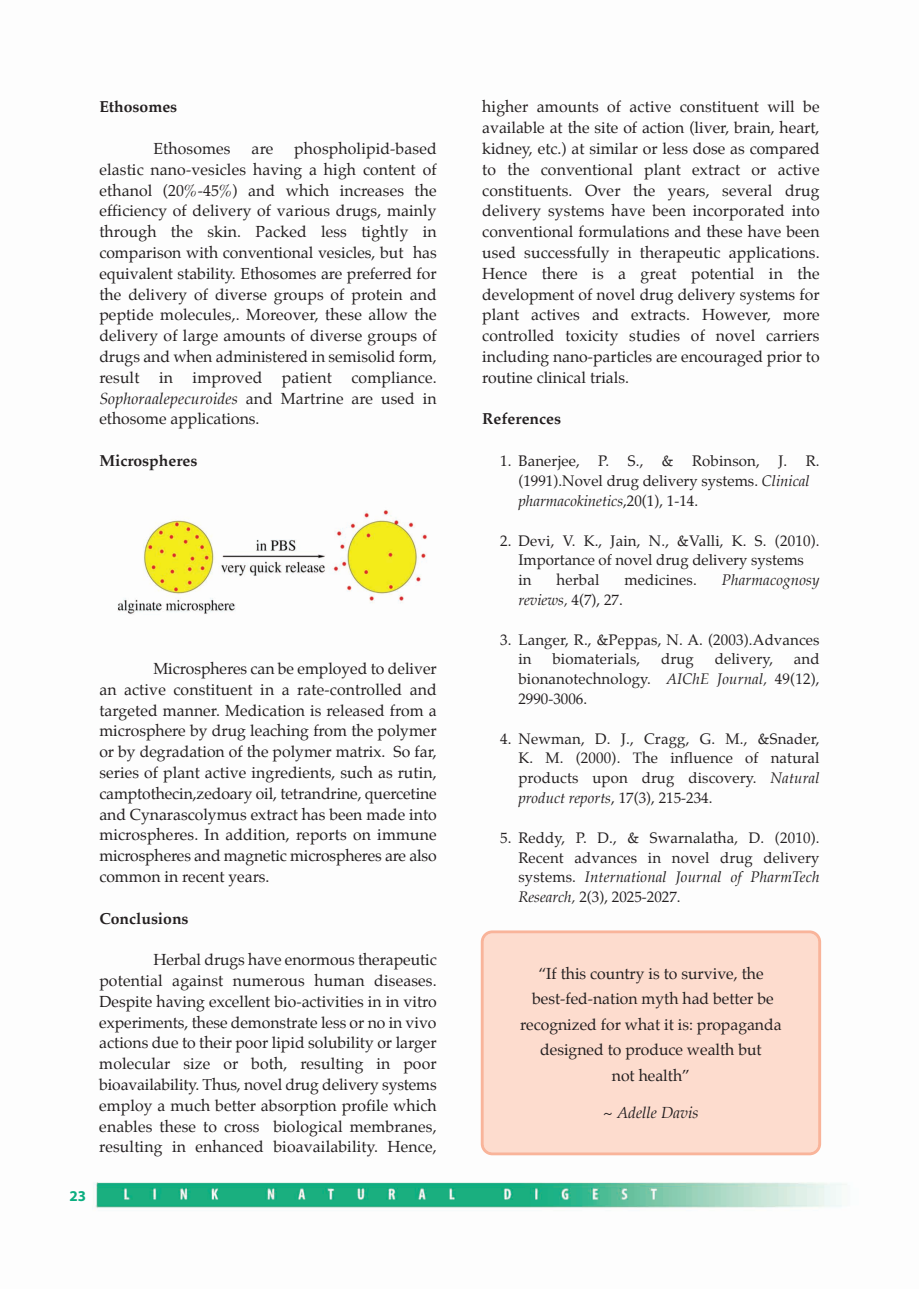
<style>
.page{position:relative;width:919px;height:1289px;background:#fff}
.page>*{position:absolute;margin:0;border:0;box-sizing:border-box;transform-origin:0 0}
.t1{font:15.75px/20.9px "Palatino";color:#231f20;text-align:justify}
.t2{font:700 15.75px "Palatino";color:#231f20}
.t3{font:italic 15.75px "Palatino";color:#231f20}
.t4{font:15px/19.8px "Palatino";letter-spacing:.01em;color:#231f20}
.t5{font:italic 15px "Palatino";letter-spacing:.01em;color:#231f20}
.t6{font:700 15px "Myriad";color:#0bae80}
.s1{font-style:italic}
.s2{font-style:normal}
</style>
<div class="page">
<img style="left:92px;top:941px;width:755px;height:268px">
<img style="left:117px;top:510px;width:310px;height:105px">
<div style="left:480px;top:930px;width:341px;height:225px;background:#fddcce"></div>
<p class="t2" style="left:99px;top:99px;width:79px">Ethosomes</p>
<p class="t1" style="left:153px;top:139px;width:79px">Ethosomes</p>
<p class="t1" style="left:251px;top:139px;width:23px">are</p>
<p class="t1" style="left:99px;top:139px;width:339px;text-indent:195px">phospholipid-based elastic nano-vesicles having a high content of ethanol (20%-45%) and which increases the efficiency of delivery of various drugs, mainly through the skin. Packed less tightly in comparison with conventional vesicles, but has equivalent stability. Ethosomes are preferred for the delivery of diverse groups of protein and peptide molecules,. Moreover, these allow the delivery of large amounts of diverse groups of drugs and when administered in semisolid form, result in improved patient compliance.<br><span class="s1">Sophoraalepecuroides</span> and Martrine are used in ethosome applications.</p>
<p class="t2" style="left:99px;top:453px;width:99px">Microspheres</p>
<p class="t1" style="left:99px;top:659px;width:339px;text-indent:54px">Microspheres can be employed to deliver an active constituent in a rate-controlled and targeted manner. Medication is released from a microsphere by drug leaching from the polymer or by degradation of the polymer matrix. So far, series of plant active ingredients, such as rutin, camptothecin,zedoary oil, tetrandrine, quercetine and Cynarascolymus extract has been made into microspheres. In addition, reports on immune microspheres and magnetic microspheres are also common in recent years.</p>
<p class="t2" style="left:99px;top:910px;width:91px">Conclusions</p>
<p class="t1" style="left:99px;top:950px;width:339px;text-indent:54px">Herbal drugs have enormous therapeutic potential against numerous human diseases.<br>Despite having excellent bio-activities in in vitro experiments, these demonstrate less or no in vivo actions due to their poor lipid solubility or larger molecular size or both, resulting in poor bioavailability. Thus, novel drug delivery systems employ a much better absorption profile which enables these to cross biological membranes, resulting in enhanced bioavailability. Hence,</p>
<p class="t6" style="left:70px;top:1190px;width:18px">23</p>
<p class="t1" style="left:482px;top:98px;width:339px">higher amounts of active constituent will be available at the site of action (liver, brain, heart, kidney, etc.) at similar or less dose as compared to the conventional plant extract or active constituents. Over the years, several drug delivery systems have been incorporated into conventional formulations and these have been used successfully in therapeutic applications.<br>Hence there is a great potential in the development of novel drug delivery systems for plant actives and extracts. However, more controlled toxicity studies of novel carriers including nano-particles are encouraged prior to routine clinical trials.</p>
<p class="t2" style="left:482px;top:411px;width:80px">References</p>
<p class="t4" style="left:518px;top:452px;width:303px;text-indent:-18px">1. Banerjee, P. S., &amp; Robinson, J. R. (1991).Novel drug delivery systems. <span class="s1">Clinical pharmacokinetics</span>,20(1), 1-14.</p>
<p class="t4" style="left:518px;top:531px;width:303px;text-indent:-18px">2. Devi, V. K., Jain, N., &amp;Valli, K. S. (2010).<br>Importance of novel drug delivery systems in</p>
<p class="t4" style="left:556px;top:571px;width:44px">herbal</p>
<p class="t4" style="left:624px;top:571px;width:74px">medicines.</p>
<p class="t5" style="left:721px;top:573px;width:99px">Pharmacognosy</p>
<p class="t5" style="left:518px;top:592px;width:106px">reviews, <span class="s2">4(7), 27.</span></p>
<p class="t4" style="left:518px;top:630px;width:303px;text-indent:-18px">3. Langer, R., &amp;Peppas, N. A. (2003).Advances in</p>
<p class="t4" style="left:552px;top:650px;width:89px">biomaterials,</p>
<p class="t4" style="left:661px;top:650px;width:34px">drug</p>
<p class="t4" style="left:714px;top:650px;width:60px">delivery,</p>
<p class="t4" style="left:518px;top:650px;width:303px;text-align:justify;text-indent:275px">and bionanotechnology. <span class="s1">AIChE Journal,</span> 49(12), 2990-3006.</p>
<p class="t4" style="left:518px;top:729px;width:303px;text-align:justify;text-indent:-18px">4. Newman, D. J., Cragg, G. M., &amp;Snader, K. M. (2000). The influence of natural products upon drug discovery. <span class="s1">Natural product reports</span>, 17(3), 215-234.</p>
<p class="t4" style="left:518px;top:828px;width:303px;text-align:justify;text-indent:-18px">5. Reddy, P. D., &amp; Swarnalatha, D. (2010).<br>Recent advances in novel drug delivery systems. <span class="s1">International Journal of PharmTech Research,</span> 2(3), 2025-2027.</p>
<p class="t1" style="left:520px;top:961px;width:263px;line-height:25.5px;text-align:center">“If this country is to survive, the best-fed-nation myth had better be recognized for what it is: propaganda designed to produce wealth but<br>not health”</p>
<p class="t3" style="left:603px;top:1105px;width:97px">~ Adelle Davis</p>
</div>
